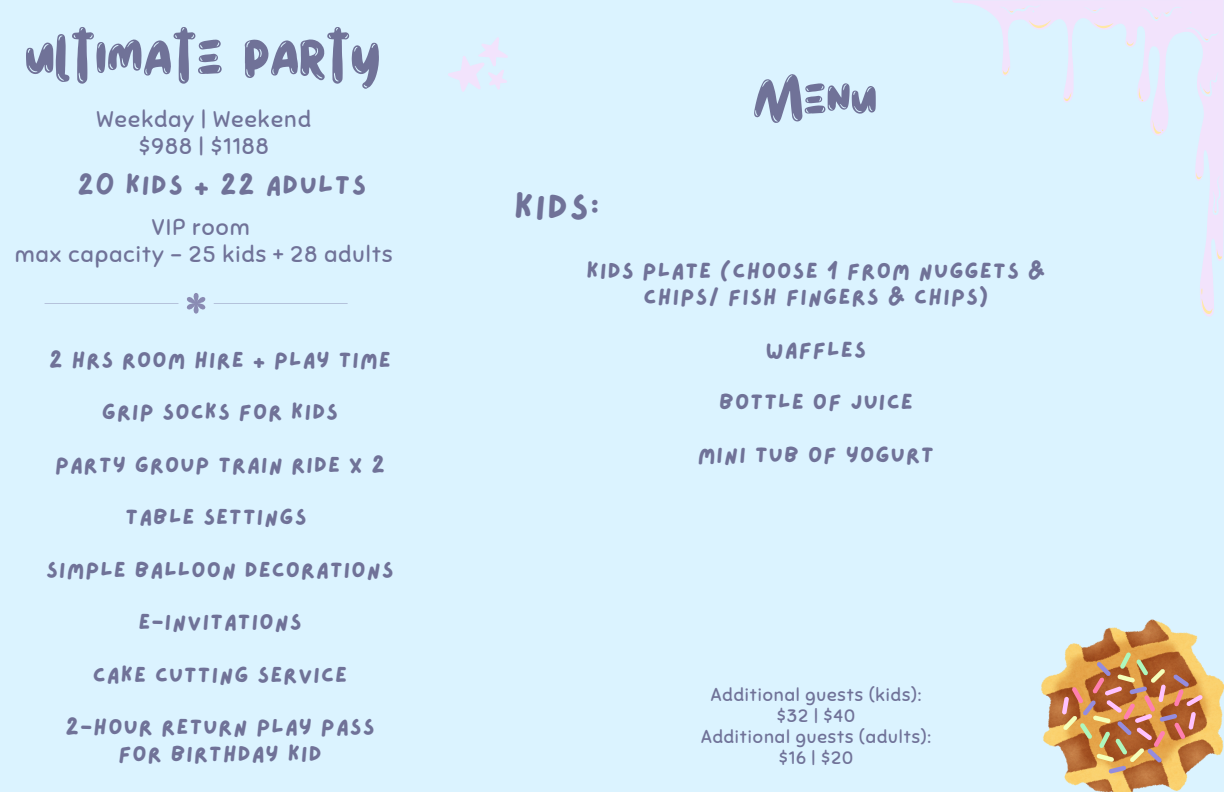
<style>
.page{position:relative;width:1224px;height:792px;background:#dbf3ff}
.page>*{position:absolute;margin:0;border:0;box-sizing:border-box;transform-origin:0 0}
.t1{font:82px "Stella";color:#707298}
.t2{font:72px "Stella";color:#707298}
.t3{font:35px "Lazydog";color:#707298}
.t4{font:27px "Lazydog";letter-spacing:.05em;color:#707298}
.t5{font:22.7px/27px "Sniglet";letter-spacing:.05em;color:#707298;text-align:center}
.t6{font:22.2px/26.2px "Lazydog";letter-spacing:.05em;color:#707298;text-align:center}
.t7{font:22px/26.2px "Lazydog";letter-spacing:.05em;color:#707298;text-align:center}
.t8{font:18px "Sniglet";letter-spacing:.05em;color:#707298}
</style>
<div class="page">
<svg style="left:448px;top:37px;width:60px;height:55px"></svg>
<svg style="left:45px;top:293px;width:303px;height:21px"></svg>
<svg style="left:953px;top:0;width:271px;height:258px"></svg>
<svg style="left:1003px;top:8px;width:219px;height:308px"></svg>
<svg style="left:999px;top:4px;width:222px;height:211px"></svg>
<img style="left:1041px;top:619px;width:183px;height:173px">
<svg style="left:1062px;top:652px;width:141px;height:122px;background:#c88955"></svg>
<h5 class="t1" style="left:26px;top:15px;width:357px">ultimate party</h5>
<p class="t5" style="left:97px;top:106px;width:216px">Weekday | Weekend $988 | $1188</p>
<p class="t4" style="left:77px;top:172px;width:290px">20 KIDS + 22 ADULTS</p>
<h2 class="t5" style="left:15px;top:214px;width:379px">VIP room<br>max capacity - 25 kids + 28 adults</h2>
<h5 class="t7" style="left:49px;top:348px;width:343px">2 HRS ROOM HIRE + PLAY TIME</h5>
<h5 class="t7" style="left:102px;top:400px;width:238px">GRIP SOCKS FOR KIDS</h5>
<h5 class="t7" style="left:55px;top:453px;width:331px">PARTY GROUP TRAIN RIDE X 2</h5>
<h5 class="t7" style="left:126px;top:505px;width:182px">TABLE SETTINGS</h5>
<h5 class="t7" style="left:46px;top:558px;width:349px">SIMPLE BALLOON DECORATIONS</h5>
<h5 class="t7" style="left:138px;top:610px;width:165px">E-INVITATIONS</h5>
<h4 class="t7" style="left:93px;top:663px;width:256px">CAKE CUTTING SERVICE</h4>
<p class="t7" style="left:65px;top:715px;width:311px">2-HOUR RETURN PLAY PASS<br>FOR BIRTHDAY KID</p>
<h3 class="t3" style="left:514px;top:190px;width:87px">KIDS:</h3>
<h1 class="t2" style="left:754px;top:62px;width:125px">Menu</h1>
<h5 class="t6" style="left:586px;top:259px;width:461px">KIDS PLATE (CHOOSE 1 FROM NUGGETS &amp;<br>CHIPS/ FISH FINGERS &amp; CHIPS)</h5>
<h5 class="t6" style="left:766px;top:338px;width:102px">WAFFLES</h5>
<p class="t6" style="left:719px;top:390px;width:195px">BOTTLE OF JUICE</p>
<h5 class="t6" style="left:698px;top:443px;width:238px">MINI TUB OF YOGURT</h5>
<h5 class="t8" style="left:711px;top:684px;width:212px">Additional guests (kids):</h5>
<h5 class="t8" style="left:777px;top:705px;width:80px">$32 | $40</h5>
<h5 class="t8" style="left:701px;top:726px;width:231px">Additional guests (adults):</h5>
<p class="t8" style="left:779px;top:747px;width:76px">$16 | $20</p>
</div>
